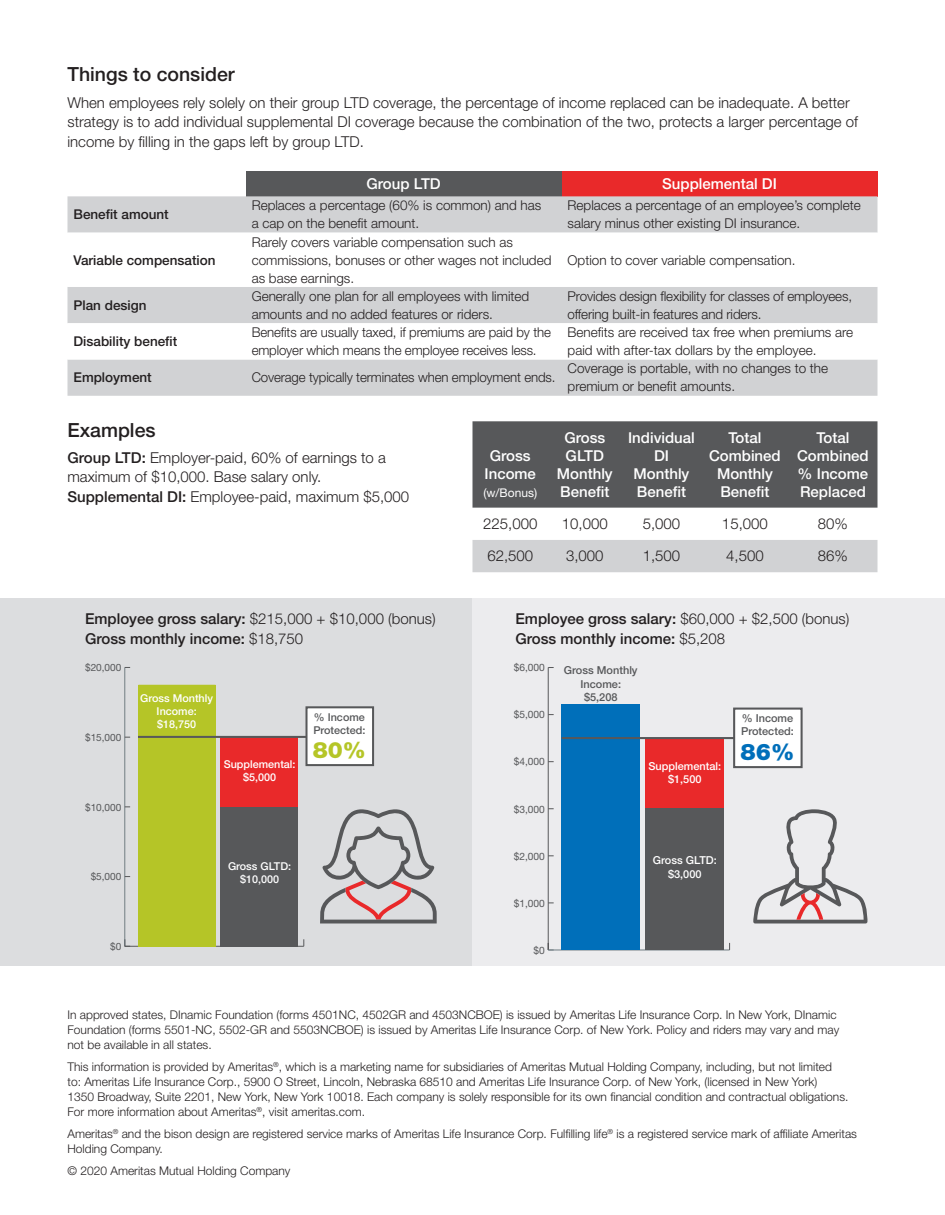
<style>
.page{position:relative;width:945px;height:1215px;background:#fff}
.page>*{position:absolute;margin:0;border:0;box-sizing:border-box;transform-origin:0 0}
.t1{font:900 22.8px "Helvetica Neue LT Std";color:#006fba}
.t2{font:900 22.5px "Helvetica Neue LT Std";color:#b5c527}
.sub_headline{font:500 19.5px "Helvetica Neue LT Std";color:#231f20}
.first_paragraph{font:300 15px/19.5px "Helvetica Neue LT Std";color:#231f20}
.body{font:500 15px/19.5px "Helvetica Neue LT Std";color:#231f20}
.body-2{font:500 15px/18px "Helvetica Neue LT Std";color:#fff;text-align:center}
.body-3{font:300 15px "Helvetica Neue LT Std";color:#231f20}
.table_subheads{font:500 15px "Helvetica Neue LT Std";color:#fff}
.body-4{font:300 13.5px/18px "Helvetica Neue LT Std";color:#231f20}
.body-5{font:500 13.5px "Helvetica Neue LT Std";color:#231f20}
.disclosure{font:300 12px/15px "Helvetica Neue LT Std";color:#231f20}
.body-6{font:12px "Helvetica Neue LT Std";color:#fff}
.t3{font:500 10.95px/13.2px "Helvetica Neue LT Std";color:#57585a;text-align:center}
.t4{font:500 10.95px/13.2px "Helvetica Neue LT Std";color:#fff;text-align:center}
.t5{font:500 10.8px/13px "Helvetica Neue LT Std";color:#fff;text-align:center}
.t6{font:500 10.8px/13px "Helvetica Neue LT Std";color:#57585a}
.t7{font:10.2px "Helvetica Neue LT Std";color:#57585a}
.t8{font:10.05px "Helvetica Neue LT Std";color:#57585a}
.s1{font-weight:500}
.s2{font-weight:300}
</style>
<div class="page">
<div style="left:0;top:598px;width:472px;height:367px;background:#dcdddf"></div>
<div style="left:472px;top:598px;width:473px;height:367px;background:#ececee"></div>
<div style="left:246px;top:171px;width:316px;height:25px;background:#57585a"></div>
<div style="left:562px;top:171px;width:316px;height:25px;background:#e9292a"></div>
<div style="left:68px;top:196px;width:810px;height:200px;background:#d1d2d4"></div>
<svg style="left:68px;top:233px;width:810px;height:126px"></svg>
<div style="left:305px;top:706px;width:69px;height:60px;background:#fff;border:2px solid #57585a"></div>
<hr style="left:125px;top:946px;width:179px;height:1px;background:#57585a">
<hr style="left:124px;top:667px;width:1px;height:279px;background:#717d83">
<svg style="left:124px;top:939px;width:6px;height:8px"></svg>
<div style="left:221px;top:737px;width:77px;height:70px;background:#e9292a"></div>
<div style="left:138px;top:685px;width:77px;height:261px;background:#b5c527"></div>
<div style="left:221px;top:807px;width:77px;height:139px;background:#57585a"></div>
<hr style="left:138px;top:736px;width:169px;height:2px;background:#57585a">
<div style="left:733px;top:708px;width:70px;height:60px;background:#fff;border:2px solid #57585a"></div>
<hr style="left:548px;top:950px;width:182px;height:1px;background:#717d83">
<hr style="left:548px;top:668px;width:1px;height:282px;background:#57585a">
<svg style="left:548px;top:949px;width:6px;height:2px"></svg>
<div style="left:645px;top:738px;width:79px;height:71px;background:#e9292a"></div>
<div style="left:562px;top:705px;width:78px;height:245px;background:#006fba"></div>
<div style="left:645px;top:809px;width:79px;height:141px;background:#57585a"></div>
<hr style="left:562px;top:737px;width:172px;height:2px;background:#57585a">
<div style="left:472px;top:421px;width:406px;height:87px;background:#57585a"></div>
<div style="left:472px;top:540px;width:406px;height:32px;background:#d1d2d4"></div>
<svg style="left:320px;top:809px;width:117px;height:114px"></svg>
<svg style="left:753px;top:809px;width:115px;height:114px"></svg>
<p class="sub_headline" style="left:68px;top:63px;width:169px">Things to consider</p>
<p class="first_paragraph" style="left:68px;top:92px;width:792px">When employees rely solely on their group LTD coverage, the percentage of income replaced can be inadequate. A better strategy is to add individual supplemental DI coverage because the combination of the two, protects a larger percentage of income by filling in the gaps left by group LTD.</p>
<p class="table_subheads" style="left:367px;top:175px;width:76px">Group LTD</p>
<p class="table_subheads" style="left:662px;top:175px;width:116px">Supplemental DI</p>
<p class="body-5" style="left:74px;top:206px;width:97px">Benefit amount</p>
<p class="body-4" style="left:252px;top:196px;width:291px">Replaces a percentage (60% is common) and has a cap on the benefit amount.</p>
<p class="body-4" style="left:568px;top:196px;width:295px">Replaces a percentage of an employee’s complete salary minus other existing DI insurance.</p>
<p class="body-5" style="left:74px;top:252px;width:144px">Variable compensation</p>
<p class="body-4" style="left:252px;top:233px;width:301px">Rarely covers variable compensation such as commissions, bonuses or other wages not included as base earnings.</p>
<p class="body-4" style="left:568px;top:251px;width:230px">Option to cover variable compensation.</p>
<p class="body-5" style="left:74px;top:297px;width:75px">Plan design</p>
<p class="body-4" style="left:252px;top:287px;width:279px">Generally one plan for all employees with limited amounts and no added features or riders.</p>
<p class="body-4" style="left:568px;top:287px;width:286px">Provides design flexibility for classes of employees, offering built-in features and riders.</p>
<p class="body-5" style="left:74px;top:333px;width:105px">Disability benefit</p>
<p class="body-4" style="left:252px;top:323px;width:301px">Benefits are usually taxed, if premiums are paid by the employer which means the employee receives less.</p>
<p class="body-4" style="left:568px;top:323px;width:287px">Benefits are received tax free when premiums are paid with after-tax dollars by the employee.</p>
<p class="body-5" style="left:74px;top:370px;width:80px">Employment</p>
<p class="body-4" style="left:252px;top:368px;width:305px">Coverage typically terminates when employment ends.</p>
<p class="body-4" style="left:568px;top:359px;width:262px">Coverage is portable, with no changes to the premium or benefit amounts.</p>
<p class="sub_headline" style="left:68px;top:418px;width:90px">Examples</p>
<p class="first_paragraph" style="left:68px;top:448px;width:343px"><span class="s1">Group LTD:</span> Employer-paid, 60% of earnings to a maximum of $10,000. Base salary only.<br><span class="s1">Supplemental DI:</span> Employee-paid, maximum $5,000</p>
<p class="body-2" style="left:485px;top:446px;width:53px">Gross<br>Income</p>
<p class="body-6" style="left:483px;top:485px;width:55px">(w/Bonus)</p>
<p class="body-2" style="left:557px;top:428px;width:57px">Gross<br>GLTD<br>Monthly<br>Benefit</p>
<p class="body-2" style="left:628px;top:428px;width:68px">Individual<br>DI<br>Monthly<br>Benefit</p>
<p class="body-2" style="left:709px;top:428px;width:73px">Total<br>Combined<br>Monthly<br>Benefit</p>
<p class="body-2" style="left:797px;top:428px;width:73px">Total<br>Combined % Income<br>Replaced</p>
<p class="body-3" style="left:483px;top:515px;width:56px">225,000</p>
<p class="body-3" style="left:562px;top:515px;width:47px">10,000</p>
<p class="body-3" style="left:643px;top:515px;width:39px">5,000</p>
<p class="body-3" style="left:722px;top:515px;width:47px">15,000</p>
<p class="body-3" style="left:818px;top:515px;width:32px">80%</p>
<p class="body-3" style="left:487px;top:547px;width:47px">62,500</p>
<p class="body-3" style="left:566px;top:547px;width:39px">3,000</p>
<p class="body-3" style="left:643px;top:547px;width:39px">1,500</p>
<p class="body-3" style="left:726px;top:547px;width:39px">4,500</p>
<p class="body-3" style="left:818px;top:547px;width:32px">86%</p>
<p class="body" style="left:85px;top:609px;width:352px">Employee gross salary: <span class="s2">$215,000 + $10,000 (bonus)<br></span>Gross monthly income: <span class="s2">$18,750</span></p>
<p class="body" style="left:516px;top:609px;width:335px">Employee gross salary: <span class="s2">$60,000 + $2,500 (bonus)<br></span>Gross monthly income: <span class="s2">$5,208</span></p>
<p class="t8" style="left:85px;top:662px;width:38px">$20,000</p>
<p class="t8" style="left:85px;top:731px;width:38px">$15,000</p>
<p class="t8" style="left:85px;top:801px;width:38px">$10,000</p>
<p class="t5" style="left:140px;top:692px;width:74px">Gross Monthly<br>Income: $18,750</p>
<p class="t5" style="left:224px;top:758px;width:73px">Supplemental: $5,000</p>
<p class="t6" style="left:313px;top:710px;width:54px">% Income<br>Protected:</p>
<p class="t2" style="left:313px;top:737px;width:55px">80%</p>
<p class="t8" style="left:91px;top:871px;width:32px">$5,000</p>
<p class="t5" style="left:228px;top:860px;width:65px">Gross GLTD: $10,000</p>
<p class="t8" style="left:110px;top:940px;width:13px">$0</p>
<p class="t7" style="left:514px;top:662px;width:33px">$6,000</p>
<p class="t3" style="left:564px;top:664px;width:75px">Gross Monthly<br>Income: $5,208</p>
<p class="t7" style="left:514px;top:709px;width:33px">$5,000</p>
<p class="t7" style="left:514px;top:756px;width:33px">$4,000</p>
<p class="t7" style="left:514px;top:803px;width:33px">$3,000</p>
<p class="t7" style="left:514px;top:850px;width:33px">$2,000</p>
<p class="t7" style="left:514px;top:897px;width:33px">$1,000</p>
<p class="t4" style="left:648px;top:759px;width:74px">Supplemental: $1,500</p>
<p class="t4" style="left:653px;top:854px;width:65px">Gross GLTD: $3,000</p>
<p class="t7" style="left:533px;top:944px;width:13px">$0</p>
<p class="t3" style="left:741px;top:712px;width:54px;text-align:left">% Income<br>Protected:</p>
<p class="t1" style="left:741px;top:738px;width:55px">86%</p>
<p class="disclosure" style="left:68px;top:1007px;width:773px">In approved states, DInamic Foundation (forms 4501NC, 4502GR and 4503NCBOE) is issued by Ameritas Life Insurance Corp. In New York, DInamic<br>Foundation (forms 5501-NC, 5502-GR and 5503NCBOE) is issued by Ameritas Life Insurance Corp. of New York. Policy and riders may vary and may not be available in all states.</p>
<p class="disclosure" style="left:68px;top:1059px;width:782px">This information is provided by Ameritas<sup>®</sup>, which is a marketing name for subsidiaries of Ameritas Mutual Holding Company, including, but not limited to: Ameritas Life Insurance Corp., 5900 O Street, Lincoln, Nebraska 68510 and Ameritas Life Insurance Corp. of New York, (licensed in New York)<br>1350 Broadway, Suite 2201, New York, New York 10018. Each company is solely responsible for its own financial condition and contractual obligations.<br>For more information about Ameritas<sup>®</sup>, visit ameritas.com.</p>
<p class="disclosure" style="left:68px;top:1126px;width:791px">Ameritas<sup>®</sup> and the bison design are registered service marks of Ameritas Life Insurance Corp. Fulfilling life<sup>®</sup> is a registered service mark of affiliate Ameritas<br>Holding Company.</p>
<p class="disclosure" style="left:68px;top:1162px;width:224px">© 2020 Ameritas Mutual Holding Company</p>
</div>
